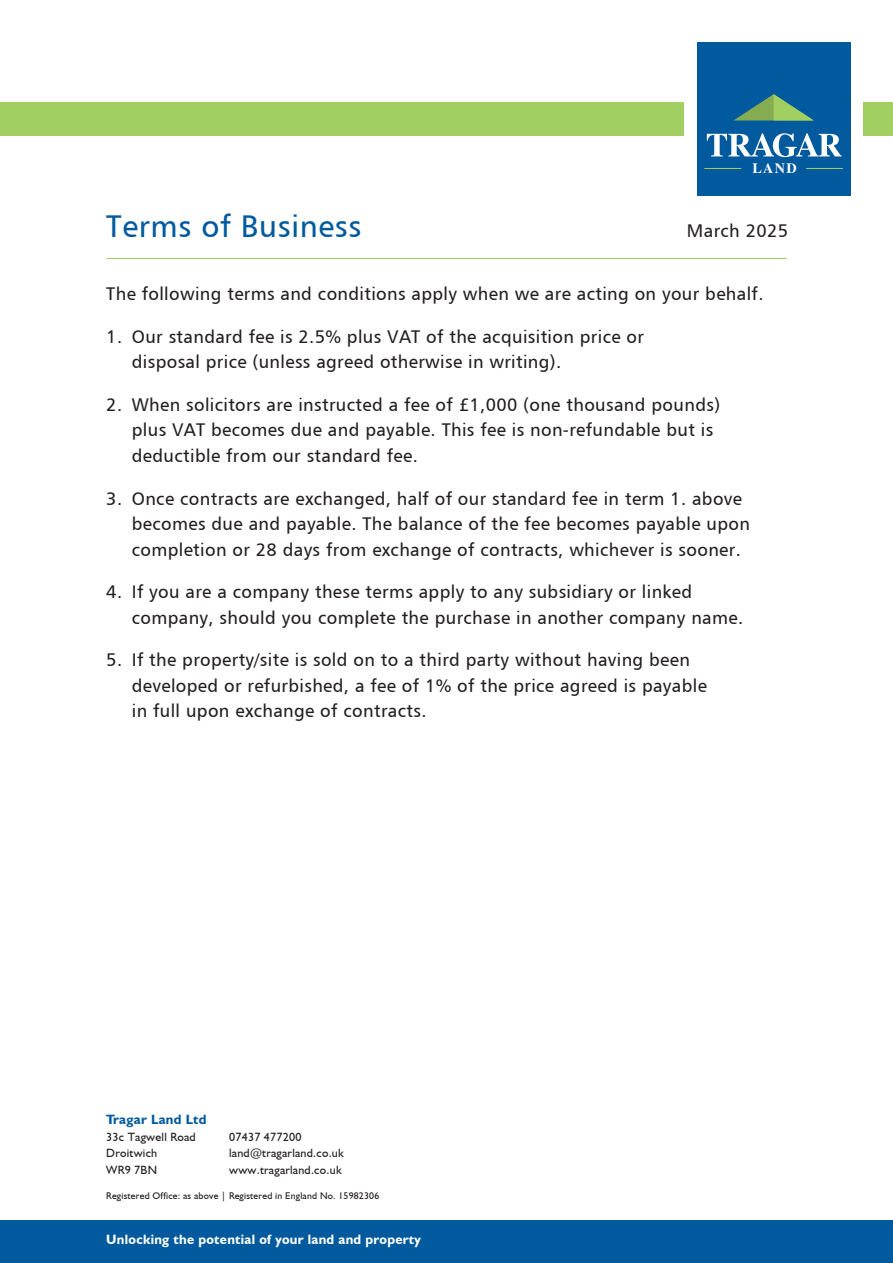
<style>
.page{position:relative;width:893px;height:1263px;background:#fff}
.page>*{position:absolute;margin:0;border:0;box-sizing:border-box;transform-origin:0 0}
.t1{font:30.75px "Humanist 777 BT Roman B";letter-spacing:.02em;color:#015a9d}
.t2{font:18px/25.5px "Humanist 777 BT Roman B";letter-spacing:.02em;color:#231f20}
.t3{font:700 14.25px "STIX General";color:#fff}
.t4{font:700 13.5px "Humanist 521 BT";letter-spacing:.02em;color:#fff}
.t5{font:700 13.5px "Humanist 521 BT";letter-spacing:.02em;color:#015a9d}
.t6{font:12px/16.5px "Humanist 521 BT";letter-spacing:.02em;color:#231f20}
.t7{font:9.75px "Humanist 521 BT";letter-spacing:.02em;color:#231f20}
</style>
<div class="page">
<div style="left:0;top:103px;width:893px;height:33px;background:#a2cf62"></div>
<div style="left:684px;top:30px;width:179px;height:179px;background:#fff"></div>
<div style="left:697px;top:43px;width:153px;height:153px;background:#015a9d"></div>
<svg style="left:707px;top:133px;width:135px;height:24px"></svg>
<hr style="left:704px;top:168px;width:37px;height:1px;background:#a2cf62">
<hr style="left:806px;top:168px;width:37px;height:1px;background:#a2cf62">
<svg style="left:734px;top:94px;width:79px;height:26px"></svg>
<hr style="left:106px;top:258px;width:681px;height:1px;background:#a2cf62">
<div style="left:0;top:1220px;width:893px;height:43px;background:#015a9d"></div>
<p class="t1" style="left:106px;top:207px;width:256px">Terms of Business</p>
<p class="t3" style="left:752px;top:158px;width:46px">LAND</p>
<p class="t2" style="left:687px;top:218px;width:103px">March 2025</p>
<p class="t2" style="left:106px;top:281px;width:659px">The following terms and conditions apply when we are acting on your behalf.</p>
<p class="t2" style="left:132px;top:324px;width:514px;text-indent:-26px">1. Our standard fee is 2.5% plus VAT of the acquisition price or disposal price (unless agreed otherwise in writing).</p>
<p class="t2" style="left:132px;top:392px;width:590px;text-indent:-26px">2. When solicitors are instructed a fee of £1,000 (one thousand pounds) plus VAT becomes due and payable. This fee is non-refundable but is deductible from our standard fee.</p>
<p class="t2" style="left:132px;top:485px;width:620px;text-indent:-26px">3. Once contracts are exchanged, half of our standard fee in term 1. above becomes due and payable. The balance of the fee becomes payable upon completion or 28 days from exchange of contracts, whichever is sooner.</p>
<p class="t2" style="left:132px;top:579px;width:613px;text-indent:-26px">4. If you are a company these terms apply to any subsidiary or linked company, should you complete the purchase in another company name.</p>
<p class="t2" style="left:132px;top:647px;width:577px;text-indent:-26px">5. If the property/site is sold on to a third party without having been developed or refurbished, a fee of 1% of the price agreed is payable in full upon exchange of contracts.</p>
<p class="t5" style="left:106px;top:1111px;width:102px">Tragar Land Ltd</p>
<p class="t6" style="left:106px;top:1128px;width:91px">33c Tagwell Road<br>Droitwich<br>WR9 7BN</p>
<p class="t6" style="left:229px;top:1128px;width:74px">07437 477200</p>
<p class="t6" style="left:229px;top:1144px;width:116px">land@tragarland.co.uk</p>
<p class="t6" style="left:229px;top:1161px;width:114px">www.tragarland.co.uk</p>
<p class="t7" style="left:106px;top:1189px;width:274px">Registered Office: as above | Registered in England No. 15982306</p>
<p class="t4" style="left:106px;top:1230px;width:316px">Unlocking the potential of your land and property</p>
</div>
